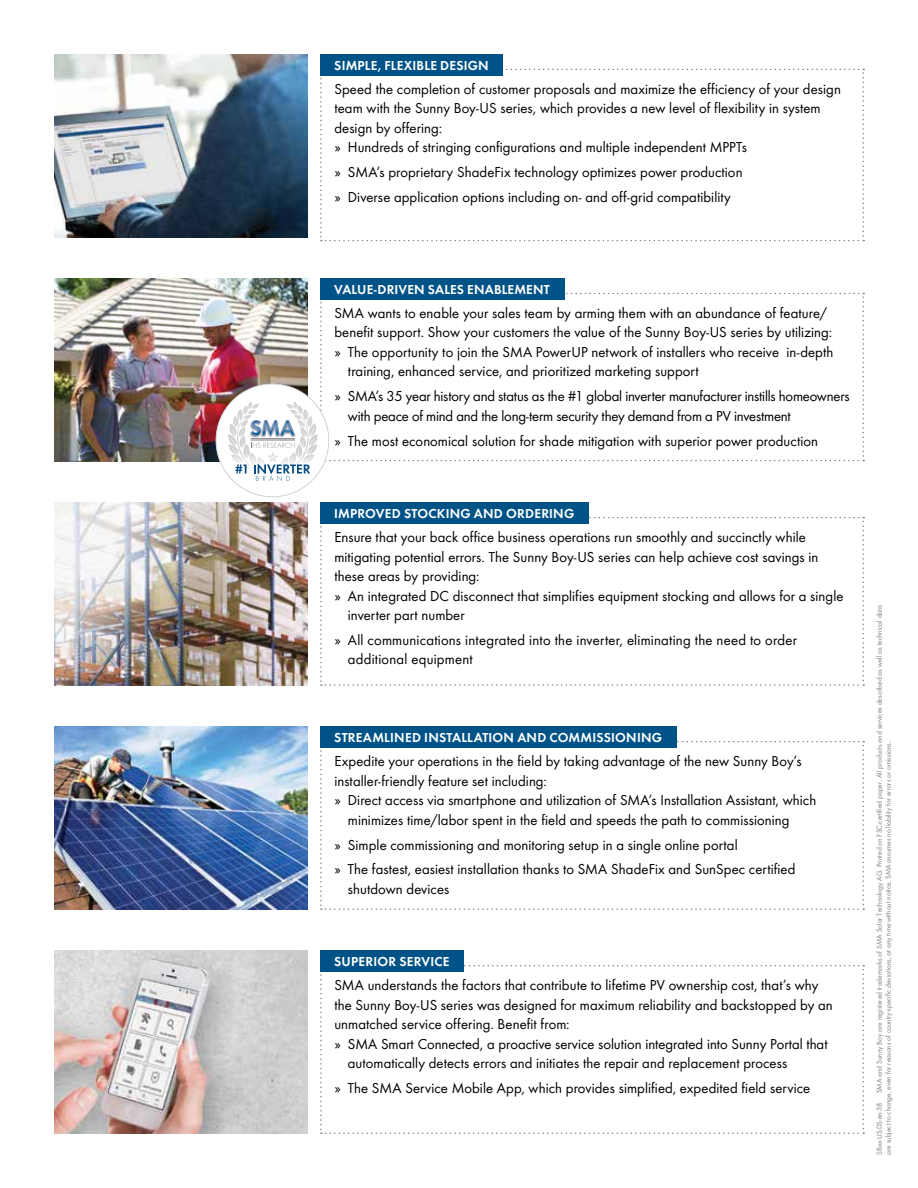
<style>
.page{position:relative;width:918px;height:1188px;background:#fff}
.page>*{position:absolute;margin:0;border:0;box-sizing:border-box;transform-origin:0 0}
.t1{font:15px/19.5px "SMA Futura Global";letter-spacing:.005em;color:#000}
.t2{font:15px/19.5px "SMA Futura Global";letter-spacing:-.015em;color:#000}
.t3{font:600 13.5px "SMA Futura Global";letter-spacing:.015em;color:#fff}
.t4{font:7.5px/8.9px "SMA Futura Global";color:#808285}
</style>
<div class="page">
<img style="left:54px;top:278px;width:253px;height:184px">
<img style="left:54px;top:502px;width:253px;height:184px">
<img style="left:54px;top:950px;width:253px;height:184px">
<svg style="left:320px;top:69px;width:544px;height:172px"></svg>
<img style="left:54px;top:54px;width:253px;height:184px">
<img style="left:54px;top:726px;width:253px;height:184px">
<svg style="left:320px;top:517px;width:544px;height:169px"></svg>
<svg style="left:320px;top:741px;width:544px;height:169px"></svg>
<svg style="left:320px;top:965px;width:544px;height:169px"></svg>
<div style="left:216px;top:384px;width:113px;height:113px;background:#fff;border-radius:56px"></div>
<svg style="left:228px;top:293px;width:636px;height:188px"></svg>
<div style="left:320px;top:54px;width:183px;height:21px;background:#005387"></div>
<div style="left:320px;top:278px;width:245px;height:22px;background:#005387"></div>
<div style="left:320px;top:502px;width:269px;height:22px;background:#005387"></div>
<div style="left:320px;top:726px;width:356px;height:22px;background:#005387"></div>
<div style="left:320px;top:950px;width:144px;height:22px;background:#005387"></div>
<p class="t3" style="left:334px;top:57px;width:156px">SIMPLE, FLEXIBLE DESIGN</p>
<p class="t1" style="left:334px;top:79px;width:508px">Speed the completion of customer proposals and maximize the efficiency of your design team with the Sunny Boy-US series, which provides a new level of flexibility in system design by offering:<br>» Hundreds of stringing configurations and multiple independent MPPTs</p>
<p class="t1" style="left:334px;top:160px;width:410px;line-height:24.9px">» SMA’s proprietary ShadeFix technology optimizes power production » Diverse application options including on- and off-grid compatibility</p>
<p class="t3" style="left:334px;top:281px;width:217px">VALUE-DRIVEN SALES ENABLEMENT</p>
<p class="t1" style="left:334px;top:303px;width:494px">SMA wants to enable your sales team by arming them with an abundance of feature/</p>
<p class="t1" style="left:334px;top:323px;width:499px">benefit support. Show your customers the value of the Sunny Boy-US series by utilizing:</p>
<p class="t1" style="left:334px;top:342px;width:500px">» The opportunity to join the SMA PowerUP network of installers who receive in-depth</p>
<p class="t1" style="left:348px;top:362px;width:352px">training, enhanced service, and prioritized marketing support</p>
<p class="t2" style="left:348px;top:386px;width:503px;text-indent:-14px">» SMA’s 35 year history and status as the #1 global inverter manufacturer instills homeowners with peace of mind and the long-term security they demand from a PV investment</p>
<p class="t1" style="left:334px;top:431px;width:485px">» The most economical solution for shade mitigation with superior power production</p>
<p class="t3" style="left:334px;top:505px;width:242px">IMPROVED STOCKING AND ORDERING</p>
<p class="t1" style="left:334px;top:527px;width:473px">Ensure that your back office business operations run smoothly and succinctly while</p>
<p class="t1" style="left:334px;top:547px;width:486px">mitigating potential errors. The Sunny Boy-US series can help achieve cost savings in</p>
<p class="t1" style="left:334px;top:566px;width:147px">these areas by providing:</p>
<p class="t1" style="left:334px;top:586px;width:511px">» An integrated DC disconnect that simplifies equipment stocking and allows for a single</p>
<p class="t1" style="left:348px;top:605px;width:118px">inverter part number</p>
<p class="t1" style="left:348px;top:630px;width:451px;text-indent:-14px">» All communications integrated into the inverter, eliminating the need to order additional equipment</p>
<p class="t3" style="left:334px;top:730px;width:329px">STREAMLINED INSTALLATION AND COMMISSIONING</p>
<p class="t1" style="left:334px;top:751px;width:469px">Expedite your operations in the field by taking advantage of the new Sunny Boy’s</p>
<p class="t1" style="left:334px;top:771px;width:214px">installer-friendly feature set including:</p>
<p class="t1" style="left:334px;top:790px;width:483px">» Direct access via smartphone and utilization of SMA’s Installation Assistant, which</p>
<p class="t1" style="left:348px;top:810px;width:443px">minimizes time/labor spent in the field and speeds the path to commissioning</p>
<p class="t1" style="left:334px;top:832px;width:463px;line-height:24.9px">» Simple commissioning and monitoring setup in a single online portal<br>» The fastest, easiest installation thanks to SMA ShadeFix and SunSpec certified</p>
<p class="t1" style="left:348px;top:879px;width:103px">shutdown devices</p>
<p class="t3" style="left:334px;top:954px;width:117px">SUPERIOR SERVICE</p>
<p class="t1" style="left:334px;top:975px;width:485px">SMA understands the factors that contribute to lifetime PV ownership cost, that’s why</p>
<p class="t1" style="left:334px;top:995px;width:500px">the Sunny Boy-US series was designed for maximum reliability and backstopped by an</p>
<p class="t1" style="left:334px;top:1014px;width:237px">unmatched service offering. Benefit from:</p>
<p class="t1" style="left:334px;top:1034px;width:495px">» SMA Smart Connected, a proactive service solution integrated into Sunny Portal that</p>
<p class="t1" style="left:348px;top:1053px;width:441px">automatically detects errors and initiates the repair and replacement process</p>
<p class="t1" style="left:334px;top:1078px;width:477px">» The SMA Service Mobile App, which provides simplified, expedited field service</p>
<p class="t4" style="left:875px;top:1155px;width:551px;text-indent:61px;rotate:-90deg">SMA and Sunny Boy are registered trademarks of SMA Solar Technology AG. Printed on FSC-certified paper. All products and services described as well as technical data are subject to change, even for reasons of country-specific deviations, at any time without notice. SMA assumes no liability for errors or omissions..</p>
<p class="t4" style="left:875px;top:1155px;width:53px;rotate:-90deg">SBxx-US-DS-en-38</p>
</div>
